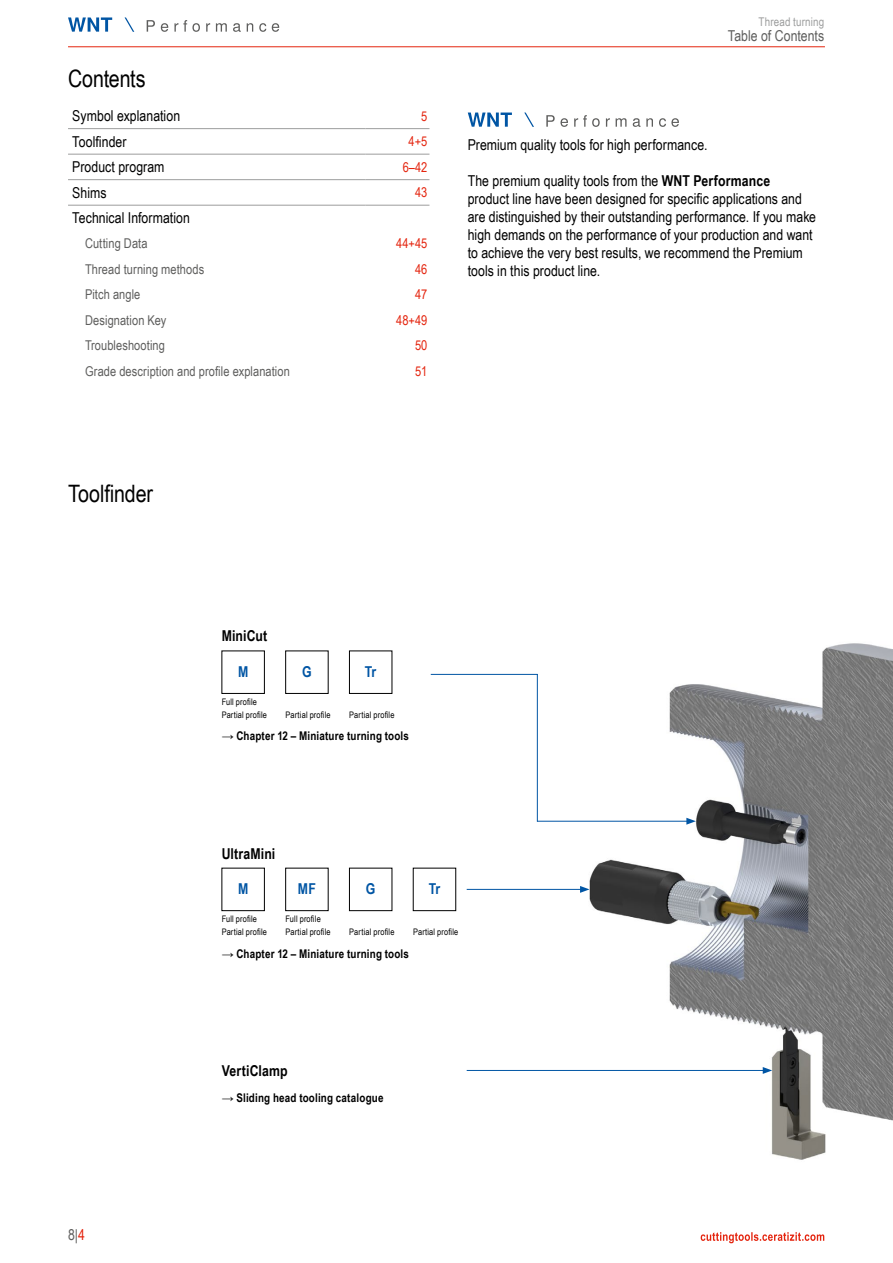
<style>
.page{position:relative;width:893px;height:1263px;background:#fff}
.page>*{position:absolute;margin:0;border:0;box-sizing:border-box;transform-origin:0 0}
.t1{font:24px "Arial Narrow";letter-spacing:-.005em;color:#000}
.t2{font:15px/18px "Arial Narrow";letter-spacing:.005em;color:#000}
.t3{font:700 15px "Arial Narrow";letter-spacing:.01em;color:#000}
.t4{font:15px "Arial Narrow";color:#5e5e5d}
.t5{font:700 15px "Arial Narrow";color:#0055a4}
.t6{font:13.5px "Arial Narrow";letter-spacing:.005em;color:#5e5e5d}
.t7{font:13.5px "Arial Narrow";color:#e4240e}
.t8{font:700 12px "Arial Narrow";letter-spacing:.015em;color:#000}
.t9{font:12px "Arial Narrow";letter-spacing:.01em;color:#9c9d9d}
.t10{font:9px/12.8px "Arial Narrow";letter-spacing:.02em;color:#000}
.s1{font-weight:700}
.s2{color:#e4240e}
</style>
<div class="page">
<hr style="left:68px;top:47px;width:757px;height:1px;background:#e4240e">
<img style="left:541px;top:643px;width:352px;height:517px">
<svg style="left:524px;top:113px;width:10px;height:14px"></svg>
<svg style="left:468px;top:113px;width:44px;height:14px"></svg>
<svg style="left:546px;top:115px;width:22px;height:12px"></svg>
<svg style="left:574px;top:115px;width:26px;height:12px"></svg>
<svg style="left:606px;top:118px;width:4px;height:9px"></svg>
<svg style="left:616px;top:118px;width:10px;height:9px"></svg>
<svg style="left:633px;top:118px;width:7px;height:9px"></svg>
<svg style="left:646px;top:118px;width:7px;height:9px"></svg>
<svg style="left:659px;top:118px;width:20px;height:9px"></svg>
<hr style="left:467px;top:889px;width:115px;height:1px;background:#0055a4">
<svg style="left:580px;top:886px;width:9px;height:7px"></svg>
<hr style="left:431px;top:674px;width:107px;height:1px;background:#0055a4">
<hr style="left:537px;top:821px;width:152px;height:1px;background:#0055a4">
<svg style="left:686px;top:818px;width:10px;height:7px"></svg>
<hr style="left:537px;top:674px;width:1px;height:147px;background:#0055a4">
<hr style="left:467px;top:1070px;width:298px;height:1px;background:#0055a4">
<svg style="left:763px;top:1067px;width:9px;height:7px"></svg>
<div style="left:222px;top:651px;width:43px;height:43px;border:1px solid #000"></div>
<div style="left:285px;top:651px;width:43px;height:43px;border:1px solid #000"></div>
<div style="left:349px;top:651px;width:43px;height:43px;border:1px solid #000"></div>
<div style="left:222px;top:868px;width:43px;height:43px;border:1px solid #000"></div>
<div style="left:285px;top:868px;width:43px;height:43px;border:1px solid #000"></div>
<div style="left:349px;top:868px;width:43px;height:43px;border:1px solid #000"></div>
<svg style="left:125px;top:17px;width:9px;height:15px"></svg>
<svg style="left:68px;top:17px;width:44px;height:15px"></svg>
<svg style="left:147px;top:20px;width:8px;height:12px"></svg>
<svg style="left:161px;top:23px;width:7px;height:9px"></svg>
<svg style="left:174px;top:20px;width:26px;height:12px"></svg>
<svg style="left:206px;top:23px;width:4px;height:9px"></svg>
<svg style="left:216px;top:23px;width:11px;height:9px"></svg>
<svg style="left:233px;top:23px;width:8px;height:9px"></svg>
<svg style="left:247px;top:23px;width:6px;height:9px"></svg>
<svg style="left:259px;top:23px;width:7px;height:9px"></svg>
<svg style="left:272px;top:23px;width:7px;height:9px"></svg>
<svg style="left:701px;top:1232px;width:123px;height:11px"></svg>
<hr style="left:68px;top:128px;width:298px;height:1px;background:#9c9d9d">
<hr style="left:366px;top:128px;width:63px;height:1px;background:#9c9d9d">
<hr style="left:68px;top:154px;width:298px;height:1px;background:#9c9d9d">
<hr style="left:366px;top:154px;width:63px;height:1px;background:#9c9d9d">
<hr style="left:68px;top:179px;width:298px;height:1px;background:#9c9d9d">
<hr style="left:366px;top:179px;width:63px;height:1px;background:#9c9d9d">
<hr style="left:68px;top:205px;width:298px;height:1px;background:#9c9d9d">
<hr style="left:366px;top:205px;width:63px;height:1px;background:#9c9d9d">
<h1 class="t1" style="left:68px;top:61px;width:79px">Contents</h1>
<p class="t2" style="left:72px;top:106px;width:109px">Symbol explanation</p>
<p class="t7" style="left:421px;top:106px;width:8px">5</p>
<p class="t2" style="left:72px;top:132px;width:56px">Toolfinder</p>
<p class="t7" style="left:409px;top:132px;width:20px">4+5</p>
<p class="t2" style="left:72px;top:158px;width:94px">Product program</p>
<p class="t7" style="left:403px;top:157px;width:26px">6–42</p>
<p class="t2" style="left:72px;top:183px;width:36px">Shims</p>
<p class="t7" style="left:415px;top:183px;width:14px">43</p>
<p class="t2" style="left:72px;top:209px;width:119px">Technical Information</p>
<p class="t6" style="left:85px;top:234px;width:64px">Cutting Data</p>
<p class="t7" style="left:396px;top:234px;width:33px">44+45</p>
<p class="t6" style="left:85px;top:259px;width:121px">Thread turning methods</p>
<p class="t7" style="left:415px;top:259px;width:14px">46</p>
<p class="t6" style="left:85px;top:285px;width:57px">Pitch angle</p>
<p class="t7" style="left:415px;top:285px;width:14px">47</p>
<p class="t6" style="left:85px;top:310px;width:83px">Designation Key</p>
<p class="t7" style="left:396px;top:310px;width:33px">48+49</p>
<p class="t6" style="left:85px;top:336px;width:81px">Troubleshooting</p>
<p class="t7" style="left:415px;top:336px;width:14px">50</p>
<p class="t6" style="left:85px;top:361px;width:206px">Grade description and profile explanation</p>
<p class="t7" style="left:415px;top:361px;width:14px">51</p>
<p class="t9" style="left:759px;top:13px;width:67px">Thread turning</p>
<p class="t4" style="left:728px;top:24px;width:98px">Table of Contents</p>
<p class="t2" style="left:468px;top:135px;width:241px">Premium quality tools for high performance.</p>
<p class="t2" style="left:468px;top:171px;width:350px">The premium quality tools from the <span class="s1">WNT Performance<br></span>product line have been designed for specific applications and are distinguished by their outstanding performance. If you make high demands on the performance of your production and want to achieve the very best results, we recommend the Premium tools in this product line.</p>
<h1 class="t1" style="left:68px;top:476px;width:87px">Toolfinder</h1>
<p class="t4" style="left:68px;top:1223px;width:19px">8|<span class="s2">4</span></p>
<p class="t3" style="left:222px;top:625px;width:47px">MiniCut</p>
<p class="t5" style="left:238px;top:660px;width:12px">M</p>
<p class="t5" style="left:302px;top:660px;width:11px">G</p>
<p class="t5" style="left:365px;top:660px;width:13px">Tr</p>
<p class="t10" style="left:222px;top:695px;width:47px">Full profile<br>Partial profile</p>
<p class="t10" style="left:285px;top:708px;width:47px">Partial profile</p>
<p class="t10" style="left:349px;top:708px;width:47px">Partial profile</p>
<p class="t8" style="left:222px;top:727px;width:189px">→ Chapter 12 – Miniature turning tools</p>
<p class="t3" style="left:222px;top:842px;width:55px">UltraMini</p>
<p class="t5" style="left:238px;top:877px;width:12px">M</p>
<p class="t5" style="left:298px;top:877px;width:19px">MF</p>
<p class="t5" style="left:366px;top:877px;width:11px">G</p>
<p class="t5" style="left:429px;top:877px;width:13px">Tr</p>
<p class="t10" style="left:222px;top:912px;width:37px">Full profile</p>
<p class="t10" style="left:285px;top:912px;width:37px">Full profile</p>
<p class="t10" style="left:222px;top:925px;width:47px">Partial profile</p>
<p class="t10" style="left:285px;top:925px;width:47px">Partial profile</p>
<p class="t10" style="left:349px;top:925px;width:47px">Partial profile</p>
<p class="t10" style="left:413px;top:925px;width:47px">Partial profile</p>
<p class="t8" style="left:222px;top:944px;width:189px">→ Chapter 12 – Miniature turning tools</p>
<p class="t3" style="left:222px;top:1059px;width:68px">VertiClamp</p>
<p class="t8" style="left:222px;top:1088px;width:163px">→ Sliding head tooling catalogue</p>
</div>
